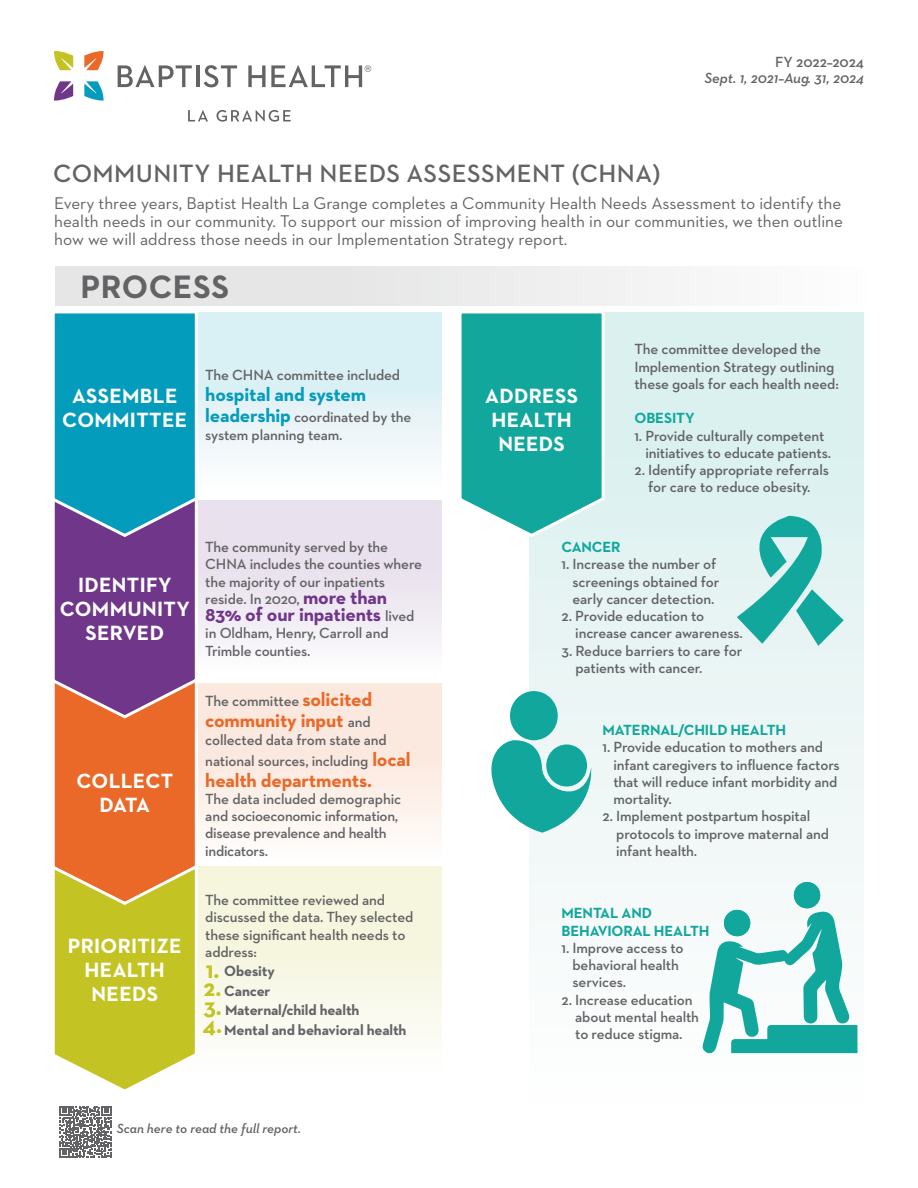
<style>
.page{position:relative;width:918px;height:1188px;background:#fff}
.page>*{position:absolute;margin:0;border:0;box-sizing:border-box;transform-origin:0 0}
.t1{font:700 33px "Neutraface 2 Text";letter-spacing:.015em;color:#636366}
.t2{font:600 25.5px "Neutraface 2 Text";letter-spacing:.015em;color:#636366}
.t3{font:700 24px/18.5px "Neutraface 2 Text";color:#c3c324;text-align:justify}
.t4{font:700 21px/24px "Neutraface 2 Text";letter-spacing:.015em;color:#fff;text-align:center}
.t5{font:700 19.5px "Neutraface 2 Text";letter-spacing:-.01em;color:#ea6928}
.t6{font:700 19.5px "Neutraface 2 Text";letter-spacing:-.01em;color:#70368a}
.t7{font:700 19.5px "Neutraface 2 Text";letter-spacing:-.01em;color:#049cbd}
.t8{font:17.25px/18px "Neutraface 2 Text";color:#636366;text-align:justify}
.t9{font:600 15px/17.2px "Neutraface 2 Text";letter-spacing:-.01em;color:#636366}
.t10{font:700 15px/17.2px "Neutraface 2 Text";letter-spacing:-.01em;color:#12a79d}
.t11{font:700 15px/19.5px "Neutraface 2 Text";letter-spacing:-.01em;color:#636366}
.t12{font:italic 600 15px "Neutraface 2 Text";color:#636366}
.t13{font:italic 600 13.5px "Neutraface 2 Text";color:#636366}
.s1{font-weight:700;font-size:19.5px;color:#049cbd}
.s2{font-weight:700;font-size:19.5px;color:#70368a}
.s3{font-weight:600;font-size:15px;color:#636366}
.s4{font-weight:700;font-size:19.5px;color:#ea6928}
</style>
<div class="page">
<div style="left:530px;top:313px;width:334px;height:821px;background:linear-gradient(to bottom,#d7efee,#fffefe)"></div>
<div style="left:128px;top:313px;width:314px;height:189px;background:linear-gradient(to bottom,#d0ecf2,#fefdfd)"></div>
<div style="left:128px;top:501px;width:314px;height:182px;background:linear-gradient(to bottom,#e3d9e8,#fbfbfc)"></div>
<div style="left:128px;top:683px;width:314px;height:190px;background:linear-gradient(to bottom,#fae2d6,#fefcfa)"></div>
<div style="left:128px;top:867px;width:314px;height:220px;background:linear-gradient(to bottom,#f4f4d6,#fefefd)"></div>
<svg style="left:118px;top:65px;width:74px;height:22px"></svg>
<hr style="left:196px;top:65px;width:4px;height:22px;background:#636366">
<svg style="left:204px;top:65px;width:33px;height:22px"></svg>
<svg style="left:248px;top:65px;width:123px;height:22px"></svg>
<svg style="left:54px;top:51px;width:19px;height:19px"></svg>
<svg style="left:84px;top:51px;width:20px;height:19px"></svg>
<svg style="left:54px;top:81px;width:19px;height:20px"></svg>
<svg style="left:84px;top:81px;width:20px;height:20px"></svg>
<svg style="left:188px;top:110px;width:20px;height:11px"></svg>
<svg style="left:217px;top:110px;width:74px;height:12px"></svg>
<svg style="left:54px;top:312px;width:145px;height:778px;background:#8d8971"></svg>
<svg style="left:461px;top:312px;width:145px;height:227px;background:#31b2a9"></svg>
<div style="left:56px;top:266px;width:810px;height:39px;background:linear-gradient(to right,#e1e1e2,#fafafa)"></div>
<div style="left:510px;top:691px;width:48px;height:49px;background:#12a79d;border-radius:50%"></div>
<svg style="left:491px;top:740px;width:105px;height:93px"></svg>
<svg style="left:60px;top:1106px;width:51px;height:52px"></svg>
<svg style="left:702px;top:882px;width:156px;height:171px"></svg>
<div style="left:794px;top:882px;width:26px;height:26px;background:#12a79d;border-radius:50%"></div>
<div style="left:724px;top:910px;width:26px;height:26px;background:#12a79d;border-radius:50%"></div>
<svg style="left:737px;top:516px;width:107px;height:130px;background:#8ad2cd"></svg>
<h2 class="t2" style="left:53px;top:157px;width:609px">COMMUNITY HEALTH NEEDS ASSESSMENT (CHNA)</h2>
<p class="t9" style="left:775px;top:53px;width:90px">FY 2022–2024</p>
<p class="t12" style="left:704px;top:69px;width:161px">Sept. 1, 2021–Aug. 31, 2024</p>
<p class="t8" style="left:54px;top:194px;width:790px">Every three years, Baptist Health La Grange completes a Community Health Needs Assessment to identify the health needs in our community. To support our mission of improving health in our communities, we then outline how we will address those needs in our Implementation Strategy report.</p>
<h1 class="t1" style="left:81px;top:266px;width:150px">PROCESS</h1>
<p class="t9" style="left:205px;top:366px;width:196px">The CHNA committee included</p>
<h3 class="t7" style="left:205px;top:382px;width:162px">hospital and system</h3>
<p class="t9" style="left:205px;top:408px;width:208px"><span class="s1">leadership</span> coordinated by the system planning team.</p>
<h3 class="t4" style="left:62px;top:383px;width:127px">ASSEMBLE<br>COMMITTEE</h3>
<h3 class="t4" style="left:485px;top:383px;width:94px">ADDRESS<br>HEALTH<br>NEEDS</h3>
<p class="t9" style="left:635px;top:340px;width:206px">The committee developed the<br>Implemention Strategy outlining these goals for each health need:</p>
<p class="t10" style="left:635px;top:409px;width:62px">OBESITY</p>
<p class="t9" style="left:645px;top:427px;width:187px;text-indent:-11px">1. Provide culturally competent initiatives to educate patients.</p>
<p class="t9" style="left:635px;top:461px;width:196px;text-align:center">2. Identify appropriate referrals for care to reduce obesity.</p>
<h3 class="t4" style="left:60px;top:573px;width:132px">IDENTIFY<br>COMMUNITY<br>SERVED</h3>
<h3 class="t4" style="left:76px;top:769px;width:98px">COLLECT<br>DATA</h3>
<h3 class="t4" style="left:68px;top:934px;width:116px">PRIORITIZE<br>HEALTH<br>NEEDS</h3>
<p class="t9" style="left:205px;top:538px;width:218px">The community served by the<br>CHNA includes the counties where the majority of our inpatients reside. In 2020, <span class="s2">more than</span></p>
<h3 class="t6" style="left:205px;top:602px;width:211px">83% of our inpatients <span class="s3">lived</span></h3>
<p class="t9" style="left:205px;top:625px;width:185px">in Oldham, Henry, Carroll and<br>Trimble counties.</p>
<p class="t9" style="left:205px;top:692px;width:168px">The committee <span class="s4">solicited</span></p>
<h3 class="t5" style="left:205px;top:708px;width:167px">community input <span class="s3">and</span></h3>
<p class="t9" style="left:205px;top:729px;width:207px;line-height:21px">collected data from state and national sources, including <span class="s4">local</span></p>
<h3 class="t5" style="left:205px;top:767px;width:168px">health departments.</h3>
<p class="t9" style="left:205px;top:790px;width:197px">The data included demographic and socioeconomic information, disease prevalence and health indicators.</p>
<p class="t9" style="left:205px;top:891px;width:210px">The committee reviewed and discussed the data. They selected these significant health needs to address:</p>
<p class="t11" style="left:224px;top:961px;width:184px">Obesity<br>Cancer<br>Maternal/child health<br>Mental and behavioral health</p>
<h3 class="t3" style="left:203px;top:960px;width:21px">1.<br>2.<br>3.<br>4.</h3>
<p class="t13" style="left:117px;top:1120px;width:186px">Scan here to read the full report.</p>
<p class="t10" style="left:562px;top:538px;width:61px">CANCER</p>
<p class="t9" style="left:573px;top:556px;width:148px;text-indent:-11px">1. Increase the number of screenings obtained for early cancer detection.</p>
<p class="t9" style="left:575px;top:607px;width:169px;text-indent:-14px">2. Provide education to increase cancer awareness.</p>
<p class="t9" style="left:576px;top:642px;width:168px;text-indent:-14px">3. Reduce barriers to care for patients with cancer.</p>
<p class="t10" style="left:603px;top:721px;width:185px">MATERNAL/CHILD HEALTH</p>
<p class="t9" style="left:613px;top:739px;width:228px;text-indent:-11px">1. Provide education to mothers and infant caregivers to influence factors that will reduce infant morbidity and mortality.</p>
<p class="t9" style="left:616px;top:808px;width:214px;text-indent:-14px">2. Implement postpartum hospital protocols to improve maternal and infant health.</p>
<p class="t10" style="left:562px;top:905px;width:149px">MENTAL AND<br>BEHAVIORAL HEALTH</p>
<p class="t9" style="left:573px;top:939px;width:113px;text-indent:-11px">1. Improve access to behavioral health services.</p>
<p class="t9" style="left:575px;top:991px;width:125px;text-indent:-14px">2. Increase education about mental health to reduce stigma.</p>
</div>
